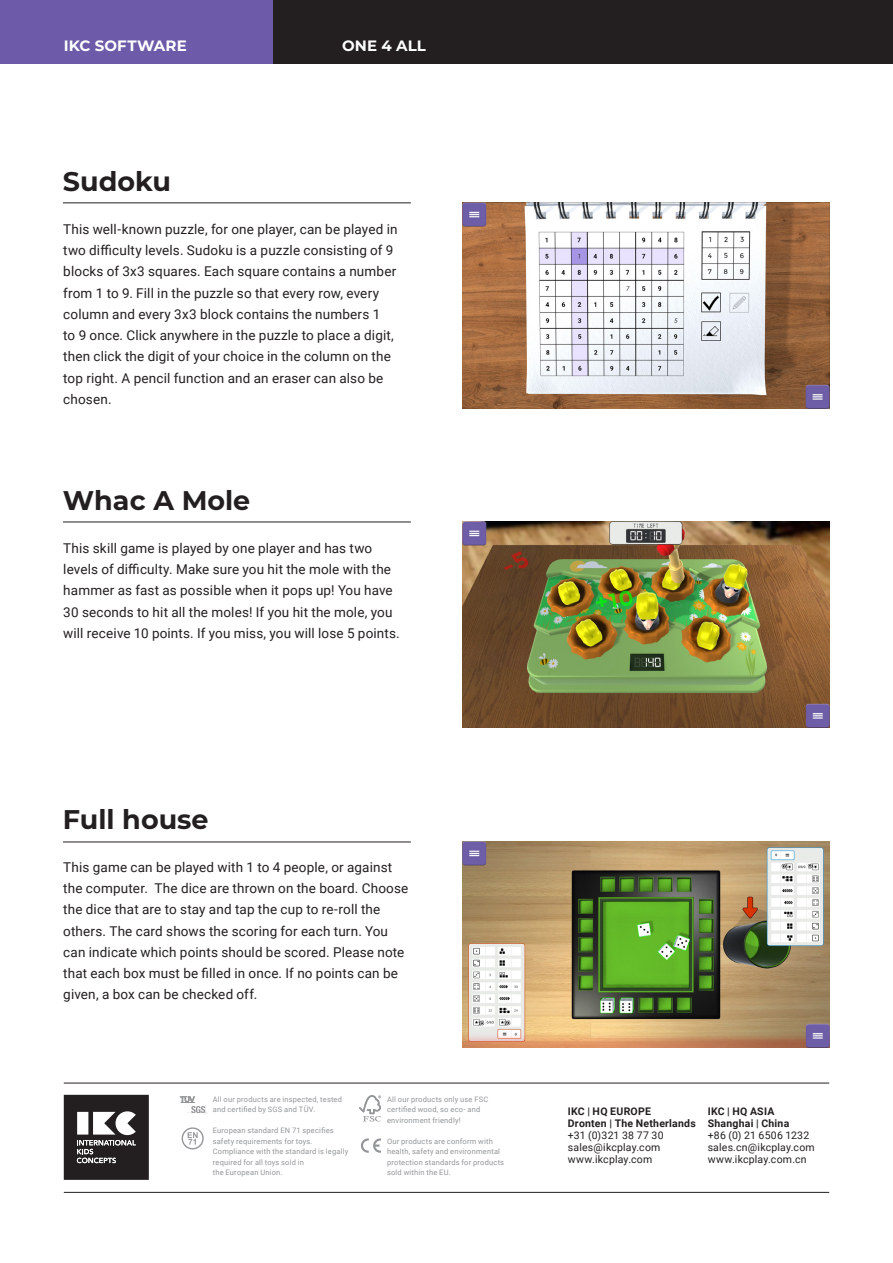
<style>
.page{position:relative;width:893px;height:1263px;background:#fff}
.page>*{position:absolute;margin:0;border:0;box-sizing:border-box;transform-origin:0 0}
.t1{font:700 27px "Montserrat";color:#231f20}
.t2{font:700 15px "Montserrat";letter-spacing:.01em;color:#fff}
.Info{font:13.5px/21.3px "Roboto";letter-spacing:.01em;color:#231f20}
.t3{font:10.5px "Roboto";letter-spacing:.02em;color:#231f20}
.t4{font:700 10.5px "Roboto";letter-spacing:.025em;color:#231f20}
.t5{font:7.5px/10.5px "Roboto";letter-spacing:.025em;color:#939598}
</style>
<div class="page">
<div style="left:273px;top:0;width:620px;height:64px;background:#231f20"></div>
<div style="left:0;top:0;width:273px;height:64px;background:#6d5ba9"></div>
<hr style="left:63px;top:203px;width:348px;height:1px;background:#231f20">
<hr style="left:63px;top:522px;width:348px;height:1px;background:#231f20">
<hr style="left:63px;top:842px;width:348px;height:1px;background:#231f20">
<svg style="left:64px;top:1095px;width:85px;height:85px;background:#4b4849"></svg>
<svg style="left:361px;top:1138px;width:20px;height:15px"></svg>
<svg style="left:359px;top:1095px;width:22px;height:26px"></svg>
<svg style="left:182px;top:1127px;width:22px;height:22px"></svg>
<hr style="left:64px;top:1083px;width:765px;height:1px;background:#231f20">
<hr style="left:64px;top:1192px;width:765px;height:1px;background:#231f20">
<svg style="left:180px;top:1096px;width:28px;height:18px"></svg>
<img style="left:463px;top:203px;width:366px;height:206px">
<img style="left:463px;top:522px;width:366px;height:206px">
<img style="left:463px;top:842px;width:366px;height:206px">
<p class="t2" style="left:64px;top:35px;width:125px">IKC SOFTWARE</p>
<p class="t1" style="left:63px;top:162px;width:110px">Sudoku</p>
<p class="t2" style="left:342px;top:35px;width:85px">ONE 4 ALL</p>
<p class="Info" style="left:63px;top:218px;width:336px">This well-known puzzle, for one player, can be played in two difficulty levels. Sudoku is a puzzle consisting of 9 blocks of 3x3 squares. Each square contains a number from 1 to 9. Fill in the puzzle so that every row, every column and every 3x3 block contains the numbers 1<br>to 9 once. Click anywhere in the puzzle to place a digit, then click the digit of your choice in the column on the top right. A pencil function and an eraser can also be chosen.</p>
<p class="t1" style="left:63px;top:481px;width:189px">Whac A Mole</p>
<p class="Info" style="left:63px;top:537px;width:338px">This skill game is played by one player and has two levels of difficulty. Make sure you hit the mole with the hammer as fast as possible when it pops up! You have 30 seconds to hit all the moles! If you hit the mole, you will receive 10 points. If you miss, you will lose 5 points.</p>
<p class="t1" style="left:63px;top:800px;width:147px">Full house</p>
<p class="Info" style="left:63px;top:856px;width:346px">This game can be played with 1 to 4 people, or against the computer. The dice are thrown on the board. Choose the dice that are to stay and tap the cup to re-roll the others. The card shows the scoring for each turn. You can indicate which points should be scored. Please note that each box must be filled in once. If no points can be given, a box can be checked off.</p>
<p class="t5" style="left:213px;top:1094px;width:131px">All our products are inspected, tested and certified by SGS and TÜV.</p>
<p class="t5" style="left:213px;top:1125px;width:123px">European standard EN 71 specifies safety requirements for toys.</p>
<p class="t5" style="left:213px;top:1146px;width:137px">Compliance with the standard is legally required for all toys sold in</p>
<p class="t5" style="left:213px;top:1167px;width:71px">the European Union.</p>
<p class="t5" style="left:387px;top:1094px;width:103px">All our products only use FSC</p>
<p class="t5" style="left:387px;top:1104px;width:95px">certified wood, so eco- and</p>
<p class="t5" style="left:387px;top:1115px;width:75px">environment friendly!</p>
<p class="t5" style="left:387px;top:1136px;width:119px">Our products are conform with health, safety and environmental protection standards for products sold within the EU.</p>
<p class="t4" style="left:568px;top:1104px;width:85px">IKC | HQ EUROPE</p>
<p class="t4" style="left:568px;top:1116px;width:129px">Dronten | The Netherlands</p>
<p class="t3" style="left:568px;top:1128px;width:97px">+31 (0)321 38 77 30</p>
<p class="t3" style="left:568px;top:1140px;width:94px">sales@ikcplay.com</p>
<p class="t3" style="left:568px;top:1152px;width:86px">www.ikcplay.com</p>
<p class="t4" style="left:708px;top:1104px;width:68px">IKC | HQ ASIA</p>
<p class="t4" style="left:708px;top:1116px;width:83px">Shanghai | China</p>
<p class="t3" style="left:708px;top:1128px;width:103px">+86 (0) 21 6506 1232</p>
<p class="t3" style="left:708px;top:1140px;width:109px">sales.cn@ikcplay.com</p>
<p class="t3" style="left:708px;top:1152px;width:101px">www.ikcplay.com.cn</p>
</div>
